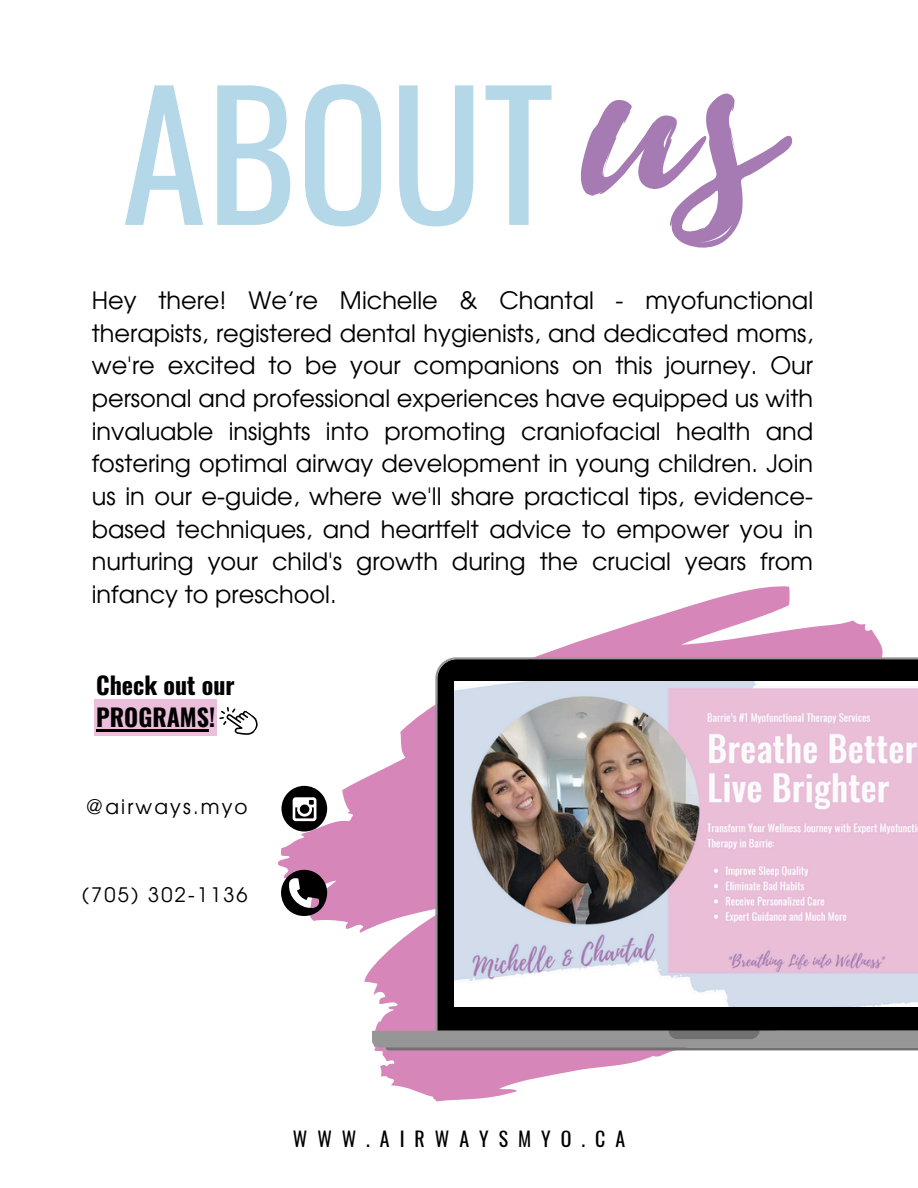
<style>
.page{position:relative;width:918px;height:1188px;background:#fff}
.page>*{position:absolute;margin:0;border:0;box-sizing:border-box;transform-origin:0 0}
.t1{font:265.05px "Playlist Script";color:#a67bb3}
.t2{font:172.2px "Oswald";color:#b4d8e8}
.t3{font:24px/32.7px "Evolventa";color:#000;text-align:justify}
.t4{font:700 24px "Oswald";color:#000}
.t5{font:19.95px "Evolventa";letter-spacing:.11em;color:#000}
.t6{font:19.95px "Oswald";letter-spacing:.5em;color:#000}
</style>
<div class="page">
<svg style="left:278px;top:586px;width:640px;height:515px"></svg>
<svg style="left:372px;top:657px;width:546px;height:390px;background:#725b6a"></svg>
<svg style="left:669px;top:1031px;width:91px;height:8px"></svg>
<svg style="left:386px;top:1047px;width:532px;height:3px;background:#7d787a"></svg>
<img style="left:454px;top:681px;width:464px;height:326px">
<div style="left:281px;top:786px;width:46px;height:46px;background:#000;border-radius:50%"></div>
<svg style="left:293px;top:797px;width:23px;height:24px"></svg>
<svg style="left:281px;top:870px;width:46px;height:54px"></svg>
<svg style="left:219px;top:707px;width:39px;height:28px"></svg>
<div style="left:94px;top:699px;width:123px;height:37px;background:#ebbfdb"></div>
<hr style="left:96px;top:730px;width:113px;height:2px;background:#000">
<p class="t2" style="left:122px;top:19px;width:434px">ABOUT</p>
<p class="t1" style="left:581px;top:-69px;width:193px">us</p>
<h1 class="t3" style="left:92px;top:286px;width:723px">Hey there! We’re Michelle &amp; Chantal - myofunctional therapists, registered dental hygienists, and dedicated moms, we're excited to be your companions on this journey. Our personal and professional experiences have equipped us with invaluable insights into promoting craniofacial health and fostering optimal airway development in young children. Join us in our e-guide, where we'll share practical tips, evidence&shy;based techniques, and heartfelt advice to empower you in nurturing your child's growth during the crucial years from infancy to preschool.</h1>
<p class="t4" style="left:96px;top:666px;width:140px">Check out our</p>
<h3 class="t4" style="left:96px;top:699px;width:121px">PROGRAMS!</h3>
<h5 class="t5" style="left:86px;top:798px;width:163px">@airways.myo</h5>
<p class="t5" style="left:82px;top:887px;width:167px">(705) 302-1136</p>
<h4 class="t6" style="left:293px;top:1124px;width:334px">WWW.AIRWAYSMYO.CA</h4>
</div>
